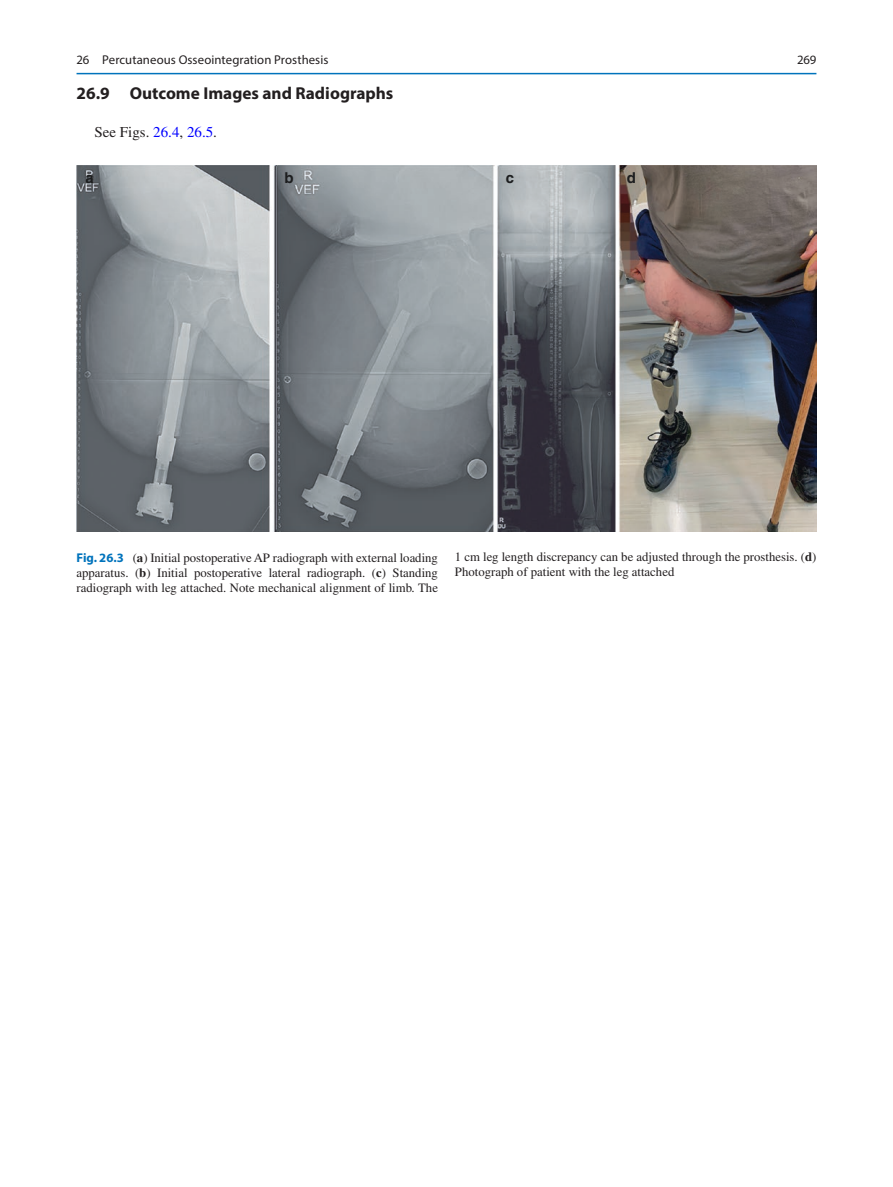
<style>
.page{position:relative;width:893px;height:1187px;background:#fff}
.page>*{position:absolute;margin:0;border:0;box-sizing:border-box;transform-origin:0 0}
.t1{font:700 17.25px "Myriad Pro";color:#231f20}
.t2{font:15px "Times LT Std";color:#231f20}
.t3{font:15px "Helvetica Bold 3";color:#1d1e1f}
.t4{font:12.75px/15px "Times LT Std";color:#231f20;text-align:justify}
.t5{font:12.75px "Myriad Pro Regular 3";letter-spacing:.005em;color:#231f20}
.t6{font:12.75px "Myriad Pro";color:#231f20}
.s1{color:#00f}
.s2{font-family:"Myriad Pro";font-weight:700;color:#0073bc}
.s3{font-weight:700}
</style>
<div class="page">
<img style="left:77px;top:166px;width:740px;height:366px">
<hr style="left:77px;top:73px;width:739px;height:1px;background:#0073bc">
<p class="t5" style="left:77px;top:52px;width:253px">26 Percutaneous Osseointegration Prosthesis</p>
<h1 class="t1" style="left:77px;top:82px;width:318px">26.9 Outcome Images and Radiographs</h1>
<p class="t2" style="left:95px;top:123px;width:124px">See Figs. <span class="s1">26.4</span>, <span class="s1">26.5</span>.</p>
<p class="t3" style="left:85px;top:169px;width:10px">a</p>
<p class="t3" style="left:284px;top:169px;width:11px">b</p>
<p class="t3" style="left:506px;top:169px;width:10px">c</p>
<p class="t3" style="left:627px;top:169px;width:11px">d</p>
<p class="t6" style="left:797px;top:52px;width:21px">269</p>
<p class="t4" style="left:77px;top:549px;width:363px"><span class="s2">Fig. 26.3</span> (<span class="s3">a</span>) Initial postoperative AP radiograph with external loading apparatus. (<span class="s3">b</span>) Initial postoperative lateral radiograph. (<span class="s3">c</span>) Standing radiograph with leg attached. Note mechanical alignment of limb. The</p>
<p class="t4" style="left:455px;top:549px;width:363px">1 cm leg length discrepancy can be adjusted through the prosthesis. (<span class="s3">d</span>)<br>Photograph of patient with the leg attached</p>
</div>
